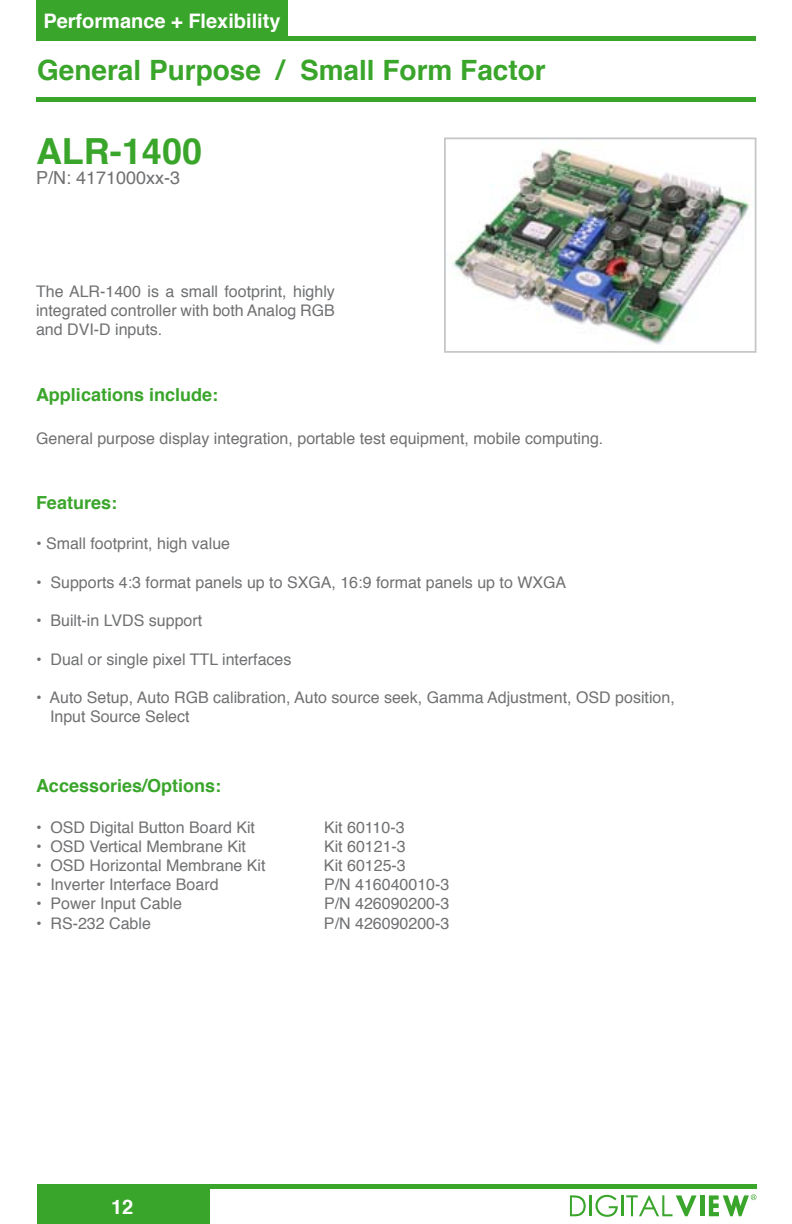
<style>
.page{position:relative;width:792px;height:1224px;background:#fff}
.page>*{position:absolute;margin:0;border:0;box-sizing:border-box;transform-origin:0 0}
.t1{font:700 36px "Helvetica";color:#3aa52b}
.t2{font:700 28px "Helvetica";color:#3aa52b}
.t3{font:700 20px "Helvetica";color:#fff}
.t4{font:700 18px "Helvetica";color:#3aa52b}
.t5{font:18px "Helvetica";color:#707173}
.t6{font:16px/19.2px "Helvetica";color:#707173}
</style>
<div class="page">
<div style="left:37px;top:1185px;width:172px;height:39px;background:#3aa52b"></div>
<div style="left:36px;top:36px;width:720px;height:5px;background:#3aa52b"></div>
<div style="left:37px;top:1184px;width:720px;height:5px;background:#3aa52b"></div>
<div style="left:36px;top:97px;width:720px;height:5px;background:#3aa52b"></div>
<svg style="left:570px;top:1195px;width:16px;height:21px"></svg>
<hr style="left:589px;top:1195px;width:3px;height:21px;background:#3aa52b">
<svg style="left:595px;top:1195px;width:23px;height:22px"></svg>
<hr style="left:622px;top:1195px;width:2px;height:21px;background:#3aa52b">
<svg style="left:626px;top:1195px;width:71px;height:21px"></svg>
<div style="left:700px;top:1195px;width:5px;height:21px;background:#3aa52b"></div>
<svg style="left:709px;top:1194px;width:47px;height:22px"></svg>
<div style="left:36px;top:0;width:252px;height:38px;background:#3aa52b"></div>
<img style="left:452px;top:149px;width:298px;height:196px">
<div style="left:444px;top:138px;width:312px;height:215px;border:2px solid #c5c6c8"></div>
<p class="t3" style="left:43px;top:13px;width:239px">Performance + Flexibility</p>
<h2 class="t2" style="left:37px;top:59px;width:510px">General Purpose / Small Form Factor</h2>
<h1 class="t1" style="left:36px;top:138px;width:168px">ALR-1400</h1>
<p class="t5" style="left:36px;top:171px;width:146px">P/N: 4171000xx-3</p>
<p class="t6" style="left:36px;top:283px;width:300px;text-align:justify">The ALR-1400 is a small footprint, highly integrated controller with both Analog RGB and DVI-D inputs.</p>
<p class="t4" style="left:36px;top:387px;width:184px">Applications include:</p>
<p class="t6" style="left:36px;top:430px;width:569px">General purpose display integration, portable test equipment, mobile computing.</p>
<p class="t4" style="left:36px;top:495px;width:83px">Features:</p>
<p class="t6" style="left:36px;top:535px;width:196px">• Small footprint, high value</p>
<p class="t6" style="left:36px;top:573px;width:532px">• Supports 4:3 format panels up to SXGA, 16:9 format panels up to WXGA</p>
<p class="t6" style="left:36px;top:611px;width:168px">• Built-in LVDS support</p>
<p class="t6" style="left:36px;top:650px;width:257px">• Dual or single pixel TTL interfaces</p>
<p class="t6" style="left:50px;top:688px;width:626px;text-indent:-14px">• Auto Setup, Auto RGB calibration, Auto source seek, Gamma Adjustment, OSD position,<br>Input Source Select</p>
<p class="t4" style="left:36px;top:778px;width:187px">Accessories/Options:</p>
<p class="t6" style="left:36px;top:818px;width:221px">• OSD Digital Button Board Kit</p>
<p class="t6" style="left:324px;top:818px;width:82px">Kit 60110-3</p>
<p class="t6" style="left:36px;top:837px;width:212px">• OSD Vertical Membrane Kit</p>
<p class="t6" style="left:324px;top:837px;width:83px">Kit 60121-3</p>
<p class="t6" style="left:36px;top:856px;width:231px">• OSD Horizontal Membrane Kit</p>
<p class="t6" style="left:324px;top:856px;width:83px">Kit 60125-3</p>
<p class="t6" style="left:36px;top:875px;width:184px">• Inverter Interface Board</p>
<p class="t6" style="left:324px;top:875px;width:127px">P/N 416040010-3</p>
<p class="t6" style="left:36px;top:895px;width:148px">• Power Input Cable</p>
<p class="t6" style="left:324px;top:895px;width:127px">P/N 426090200-3</p>
<p class="t6" style="left:36px;top:914px;width:116px">• RS-232 Cable</p>
<p class="t6" style="left:324px;top:914px;width:127px">P/N 426090200-3</p>
<p class="t3" style="left:111px;top:1199px;width:24px">12</p>
</div>
